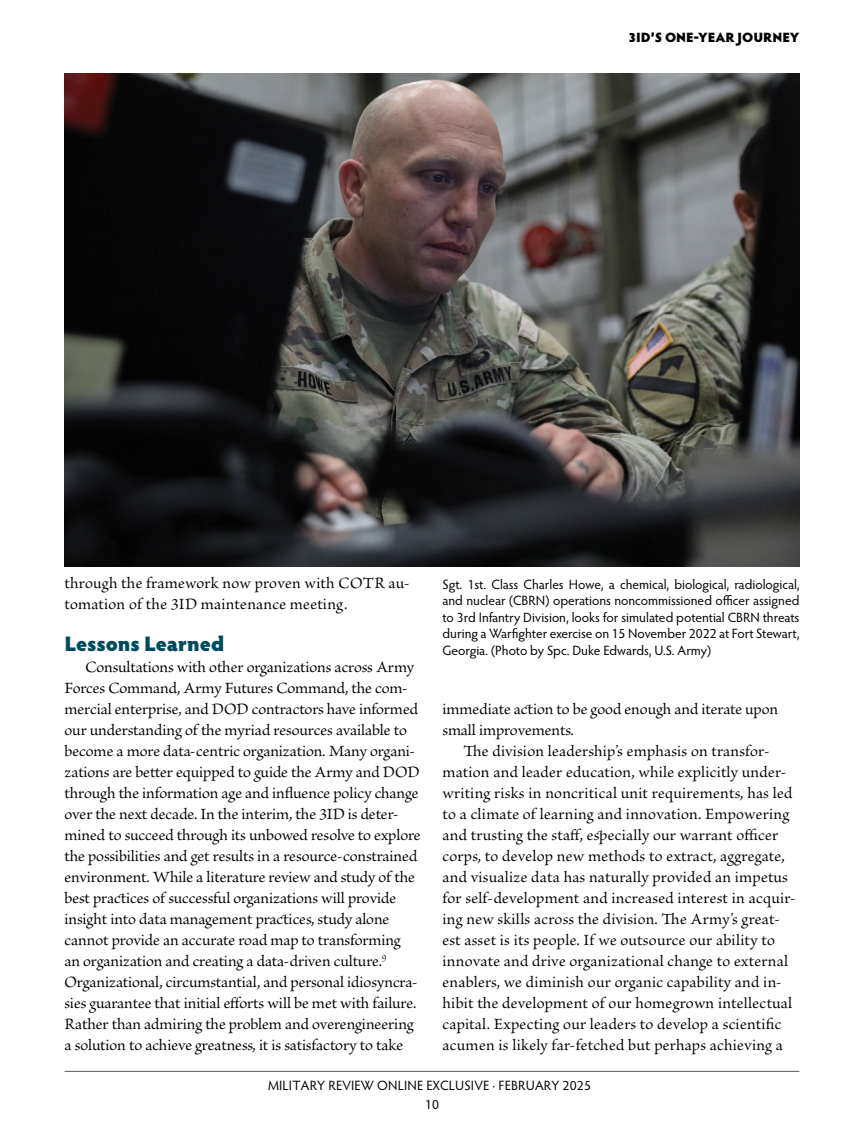
<style>
.page{position:relative;width:864px;height:1134px;background:#fff}
.page>*{position:absolute;margin:0;border:0;box-sizing:border-box;transform-origin:0 0}
.subhead__H3{font:900 21px "Hypatia Sans Pro";color:#004a5d}
.body{font:16.5px/21px "Brioso Pro";color:#000}
.cutline{font:13.5px/16.5px "Hypatia Sans Pro";letter-spacing:.01em;color:#000;text-align:center}
.t1{font:900 13.5px "Hypatia Sans Pro";color:#000}
</style>
<div class="page">
<hr style="left:65px;top:1071px;width:734px;height:1px;background:#58595b">
<img style="left:64px;top:74px;width:736px;height:493px">
<p class="t1" style="left:629px;top:27px;width:172px">3ID’S ONE-YEAR JOURNEY</p>
<p class="body" style="left:64px;top:573px;width:347px">through the framework now proven with COTR au&shy;tomation of the 3ID maintenance meeting.</p>
<h2 class="subhead__H3" style="left:64px;top:628px;width:162px">Lessons Learned</h2>
<p class="body" style="left:64px;top:657px;width:358px;text-indent:21px">Consultations with other organizations across Army Forces Command, Army Futures Command, the com&shy;mercial enterprise, and DOD contractors have informed our understanding of the myriad resources available to become a more data-centric organization. Many organi&shy;zations are better equipped to guide the Army and DOD through the information age and influence policy change over the next decade. In the interim, the 3ID is deter&shy;mined to succeed through its unbowed resolve to explore the possibilities and get results in a resource-constrained environment. While a literature review and study of the best practices of successful organizations will provide insight into data management practices, study alone cannot provide an accurate road map to transforming<br>an organization and creating a data-driven culture.<sup>9<br></sup>Organizational, circumstantial, and personal idiosyncra&shy;sies guarantee that initial efforts will be met with failure.<br>Rather than admiring the problem and overengineering a solution to achieve greatness, it is satisfactory to take</p>
<p class="cutline" style="left:442px;top:575px;width:359px;text-align:justify">Sgt. 1st. Class Charles Howe, a chemical, biological, radiological, and nuclear (CBRN) operations noncommissioned officer assigned to 3rd Infantry Division, looks for simulated potential CBRN threats during a Warfighter exercise on 15 November 2022 at Fort Stewart, Georgia. (Photo by Spc. Duke Edwards, U.S. Army)</p>
<p class="body" style="left:442px;top:699px;width:337px">immediate action to be good enough and iterate upon small improvements.</p>
<p class="body" style="left:443px;top:741px;width:355px;text-indent:21px">The division leadership’s emphasis on transfor&shy;mation and leader education, while explicitly under&shy;writing risks in noncritical unit requirements, has led to a climate of learning and innovation. Empowering and trusting the staff, especially our warrant officer corps, to develop new methods to extract, aggregate, and visualize data has naturally provided an impetus for self-development and increased interest in acquir&shy;ing new skills across the division. The Army’s great&shy;est asset is its people. If we outsource our ability to innovate and drive organizational change to external enablers, we diminish our organic capability and in&shy;hibit the development of our homegrown intellectual capital. Expecting our leaders to develop a scientific acumen is likely far-fetched but perhaps achieving a</p>
<p class="cutline" style="left:268px;top:1075px;width:325px;line-height:19.5px">MILITARY REVIEW ONLINE EXCLUSIVE · FEBRUARY 2025<br>10</p>
</div>
